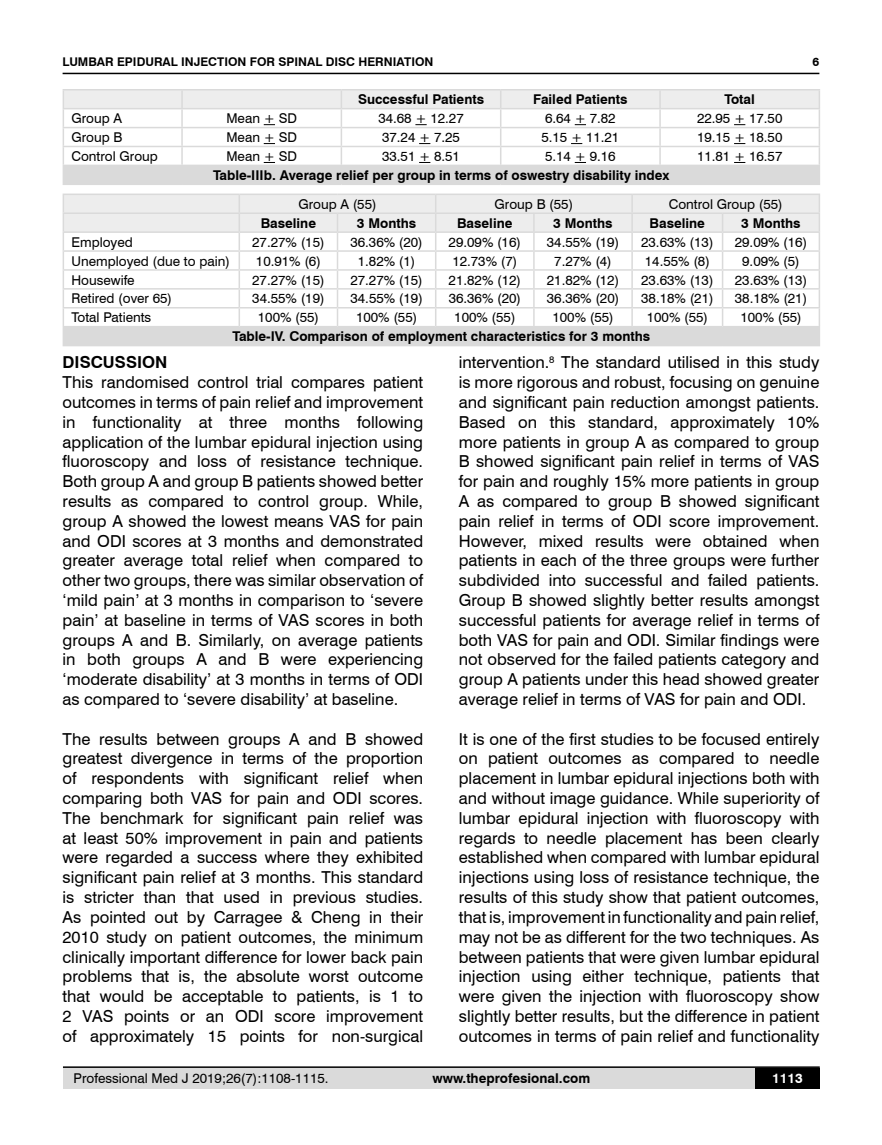
<style>
.page{position:relative;width:882px;height:1145px;background:#fff}
.page>*{position:absolute;margin:0;border:0;box-sizing:border-box;transform-origin:0 0}
.t1{font:16.5px/19.8px "Swiss 721 BT";color:#000;text-align:justify}
.t2{font:700 16.5px "Swiss 721 BT";color:#000}
.t3{font:13.5px "Swiss 721 BT";color:#000}
.t4{font:700 13.5px "Swiss 721 BT";color:#000}
.t5{font:700 13.5px "Swiss 721 BT";color:#fff}
.t6{font:700 12px "Swiss 721 BT";color:#000}
</style>
<div class="page">
<div style="left:63px;top:1067px;width:756px;height:21px;background:#dadada"></div>
<hr style="left:63px;top:1066px;width:756px;height:2px;background:#000">
<hr style="left:63px;top:73px;width:756px;height:1px;background:#000">
<div style="left:754px;top:1068px;width:65px;height:20px;background:#000"></div>
<hr style="left:63px;top:89px;width:119px;height:1px;background:#dadada">
<hr style="left:182px;top:89px;width:159px;height:1px;background:#dadada">
<hr style="left:341px;top:89px;width:159px;height:1px;background:#dadada">
<hr style="left:500px;top:89px;width:159px;height:1px;background:#dadada">
<hr style="left:659px;top:89px;width:160px;height:1px;background:#dadada">
<hr style="left:63px;top:183px;width:119px;height:2px;background:#dadada">
<hr style="left:182px;top:183px;width:159px;height:2px;background:#dadada">
<hr style="left:341px;top:183px;width:159px;height:2px;background:#dadada">
<hr style="left:500px;top:183px;width:159px;height:2px;background:#dadada">
<hr style="left:659px;top:183px;width:160px;height:2px;background:#dadada">
<svg style="left:63px;top:90px;width:756px;height:93px"></svg>
<svg style="left:63px;top:194px;width:756px;height:151px"></svg>
<hr style="left:63px;top:345px;width:176px;height:1px;background:#dadada">
<hr style="left:239px;top:345px;width:98px;height:1px;background:#dadada">
<hr style="left:337px;top:345px;width:98px;height:1px;background:#dadada">
<hr style="left:435px;top:345px;width:98px;height:1px;background:#dadada">
<hr style="left:533px;top:345px;width:98px;height:1px;background:#dadada">
<hr style="left:631px;top:345px;width:91px;height:1px;background:#dadada">
<hr style="left:722px;top:345px;width:97px;height:1px;background:#dadada">
<p class="t6" style="left:63px;top:53px;width:372px">LUMBAR EPIDURAL INJECTION FOR SPINAL DISC HERNIATION</p>
<p class="t4" style="left:358px;top:90px;width:127px">Successful Patients</p>
<p class="t4" style="left:533px;top:90px;width:96px">Failed Patients</p>
<p class="t4" style="left:724px;top:90px;width:32px">Total</p>
<p class="t6" style="left:812px;top:53px;width:8px">6</p>
<p class="t3" style="left:71px;top:109px;width:52px">Group A</p>
<p class="t3" style="left:226px;top:109px;width:72px">Mean + SD</p>
<p class="t3" style="left:378px;top:109px;width:87px">34.68 + 12.27</p>
<p class="t3" style="left:545px;top:109px;width:72px">6.64 + 7.82</p>
<p class="t3" style="left:696px;top:109px;width:87px">22.95 + 17.50</p>
<p class="t3" style="left:71px;top:128px;width:52px">Group B</p>
<p class="t3" style="left:226px;top:128px;width:72px">Mean + SD</p>
<p class="t3" style="left:382px;top:128px;width:79px">37.24 + 7.25</p>
<p class="t3" style="left:541px;top:128px;width:79px">5.15 + 11.21</p>
<p class="t3" style="left:696px;top:128px;width:87px">19.15 + 18.50</p>
<p class="t3" style="left:71px;top:147px;width:88px">Control Group</p>
<p class="t3" style="left:226px;top:147px;width:72px">Mean + SD</p>
<p class="t3" style="left:382px;top:147px;width:79px">33.51 + 8.51</p>
<p class="t3" style="left:545px;top:147px;width:72px">5.14 + 9.16</p>
<p class="t3" style="left:696px;top:147px;width:87px">11.81 + 16.57</p>
<p class="t4" style="left:213px;top:166px;width:458px">Table-IIIb. Average relief per group in terms of oswestry disability index</p>
<p class="t3" style="left:298px;top:195px;width:80px">Group A (55)</p>
<p class="t3" style="left:494px;top:195px;width:80px">Group B (55)</p>
<p class="t3" style="left:668px;top:195px;width:115px">Control Group (55)</p>
<p class="t4" style="left:260px;top:214px;width:57px">Baseline</p>
<p class="t4" style="left:357px;top:214px;width:61px">3 Months</p>
<p class="t4" style="left:457px;top:214px;width:57px">Baseline</p>
<p class="t4" style="left:553px;top:214px;width:61px">3 Months</p>
<p class="t4" style="left:649px;top:214px;width:57px">Baseline</p>
<p class="t4" style="left:741px;top:214px;width:61px">3 Months</p>
<p class="t3" style="left:71px;top:233px;width:63px">Employed</p>
<p class="t3" style="left:252px;top:233px;width:74px">27.27% (15)</p>
<p class="t3" style="left:350px;top:233px;width:74px">36.36% (20)</p>
<p class="t3" style="left:448px;top:233px;width:74px">29.09% (16)</p>
<p class="t3" style="left:546px;top:233px;width:74px">34.55% (19)</p>
<p class="t3" style="left:640px;top:233px;width:74px">23.63% (13)</p>
<p class="t3" style="left:734px;top:233px;width:74px">29.09% (16)</p>
<p class="t3" style="left:71px;top:251px;width:160px">Unemployed (due to pain)</p>
<p class="t3" style="left:256px;top:251px;width:66px">10.91% (6)</p>
<p class="t3" style="left:357px;top:251px;width:59px">1.82% (1)</p>
<p class="t3" style="left:452px;top:251px;width:66px">12.73% (7)</p>
<p class="t3" style="left:554px;top:251px;width:59px">7.27% (4)</p>
<p class="t3" style="left:644px;top:251px;width:66px">14.55% (8)</p>
<p class="t3" style="left:741px;top:251px;width:59px">9.09% (5)</p>
<p class="t3" style="left:71px;top:270px;width:65px">Housewife</p>
<p class="t3" style="left:252px;top:270px;width:74px">27.27% (15)</p>
<p class="t3" style="left:350px;top:270px;width:74px">27.27% (15)</p>
<p class="t3" style="left:448px;top:270px;width:74px">21.82% (12)</p>
<p class="t3" style="left:546px;top:270px;width:74px">21.82% (12)</p>
<p class="t3" style="left:641px;top:270px;width:74px">23.63% (13)</p>
<p class="t3" style="left:734px;top:270px;width:74px">23.63% (13)</p>
<p class="t3" style="left:71px;top:289px;width:102px">Retired (over 65)</p>
<p class="t3" style="left:252px;top:289px;width:74px">34.55% (19)</p>
<p class="t3" style="left:350px;top:289px;width:74px">34.55% (19)</p>
<p class="t3" style="left:448px;top:289px;width:74px">36.36% (20)</p>
<p class="t3" style="left:546px;top:289px;width:74px">36.36% (20)</p>
<p class="t3" style="left:641px;top:289px;width:74px">38.18% (21)</p>
<p class="t3" style="left:734px;top:289px;width:74px">38.18% (21)</p>
<p class="t3" style="left:71px;top:308px;width:81px">Total Patients</p>
<p class="t3" style="left:258px;top:308px;width:63px">100% (55)</p>
<p class="t3" style="left:356px;top:308px;width:63px">100% (55)</p>
<p class="t3" style="left:454px;top:308px;width:63px">100% (55)</p>
<p class="t3" style="left:552px;top:308px;width:63px">100% (55)</p>
<p class="t3" style="left:646px;top:308px;width:63px">100% (55)</p>
<p class="t3" style="left:740px;top:308px;width:63px">100% (55)</p>
<p class="t4" style="left:232px;top:327px;width:419px">Table-IV. Comparison of employment characteristics for 3 months</p>
<p class="t2" style="left:63px;top:351px;width:106px">DISCUSSION</p>
<p class="t1" style="left:63px;top:372px;width:362px">This randomised control trial compares patient outcomes in terms of pain relief and improvement in functionality at three months following application of the lumbar epidural injection using fluoroscopy and loss of resistance technique.<br>Both group A and group B patients showed better results as compared to control group. While, group A showed the lowest means VAS for pain and ODI scores at 3 months and demonstrated greater average total relief when compared to other two groups, there was similar observation of ‘mild pain’ at 3 months in comparison to ‘severe pain’ at baseline in terms of VAS scores in both groups A and B. Similarly, on average patients in both groups A and B were experiencing ‘moderate disability’ at 3 months in terms of ODI as compared to ‘severe disability’ at baseline.</p>
<p class="t1" style="left:63px;top:728px;width:362px">The results between groups A and B showed greatest divergence in terms of the proportion of respondents with significant relief when comparing both VAS for pain and ODI scores.<br>The benchmark for significant pain relief was at least 50% improvement in pain and patients were regarded a success where they exhibited significant pain relief at 3 months. This standard is stricter than that used in previous studies.<br>As pointed out by Carragee &amp; Cheng in their 2010 study on patient outcomes, the minimum clinically important difference for lower back pain problems that is, the absolute worst outcome that would be acceptable to patients, is 1 to 2 VAS points or an ODI score improvement of approximately 15 points for non-surgical</p>
<p class="t1" style="left:458px;top:352px;width:362px">intervention.<sup>8</sup> The standard utilised in this study is more rigorous and robust, focusing on genuine and significant pain reduction amongst patients.<br>Based on this standard, approximately 10% more patients in group A as compared to group B showed significant pain relief in terms of VAS for pain and roughly 15% more patients in group A as compared to group B showed significant pain relief in terms of ODI score improvement.<br>However, mixed results were obtained when patients in each of the three groups were further subdivided into successful and failed patients.<br>Group B showed slightly better results amongst successful patients for average relief in terms of both VAS for pain and ODI. Similar findings were not observed for the failed patients category and group A patients under this head showed greater average relief in terms of VAS for pain and ODI.</p>
<p class="t1" style="left:458px;top:728px;width:362px">It is one of the first studies to be focused entirely on patient outcomes as compared to needle placement in lumbar epidural injections both with and without image guidance. While superiority of lumbar epidural injection with fluoroscopy with regards to needle placement has been clearly established when compared with lumbar epidural injections using loss of resistance technique, the results of this study show that patient outcomes, that is, improvement in functionality and pain relief, may not be as different for the two techniques. As between patients that were given lumbar epidural injection using either technique, patients that were given the injection with fluoroscopy show slightly better results, but the difference in patient outcomes in terms of pain relief and functionality</p>
<p class="t3" style="left:74px;top:1069px;width:256px">Professional Med J 2019;26(7):1108-1115.</p>
<p class="t4" style="left:432px;top:1069px;width:159px">www.theprofesional.com</p>
<p class="t5" style="left:771px;top:1069px;width:32px">1113</p>
</div>
